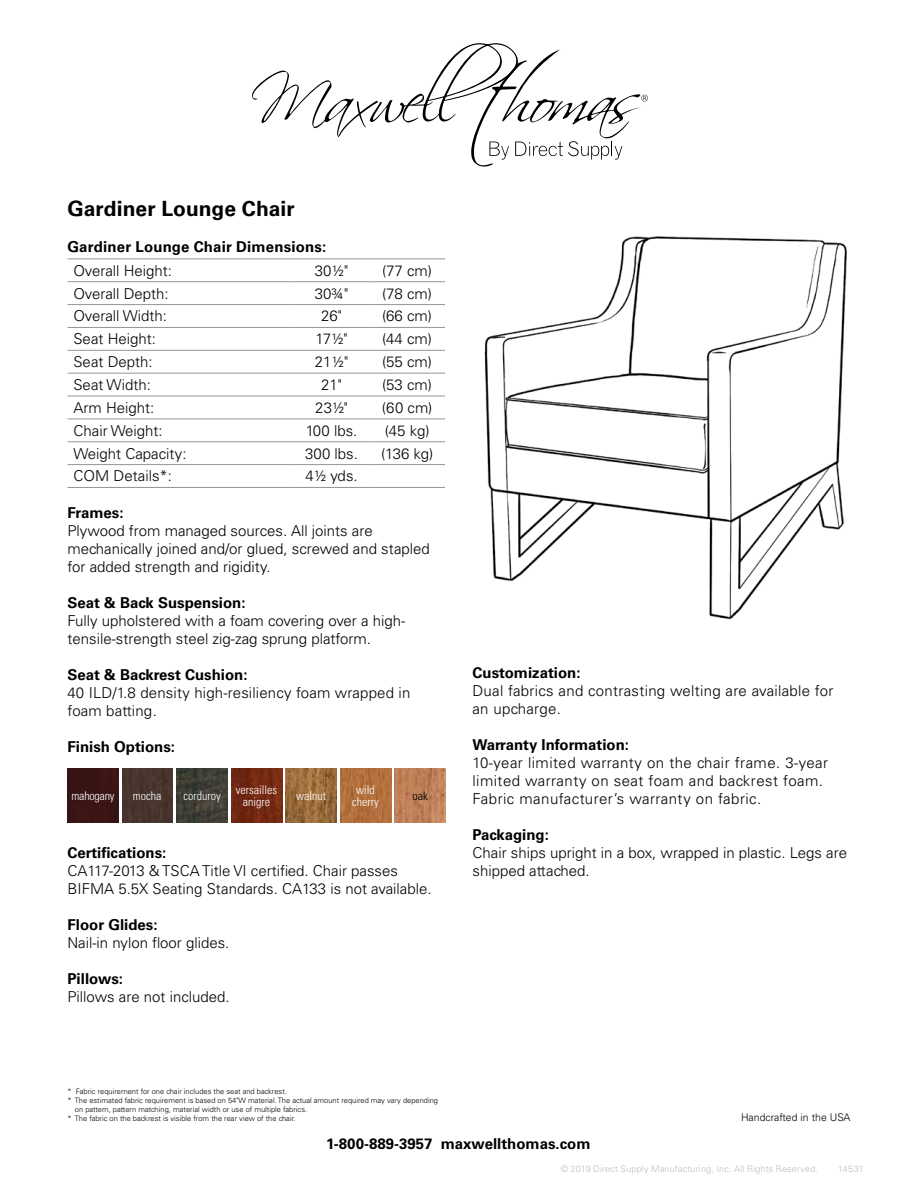
<style>
.page{position:relative;width:918px;height:1188px;background:#fff}
.page>*{position:absolute;margin:0;border:0;box-sizing:border-box;transform-origin:0 0}
.t1{font:700 21px "Univers LT Std";letter-spacing:.005em;color:#000}
.t2{font:300 15px/18px "Univers LT Std";color:#000}
.t3{font:700 15px "Univers LT Std";color:#000}
.t4{font:300 15px/18px "Univers LT Std";letter-spacing:.03em;color:#000}
.t5{font:300 15px/18px "Univers LT Std";letter-spacing:.02em;color:#000}
.t6{font:300 condensed 12px/12px "Univers LT Std";color:#fff;text-align:center}
.t7{font:300 condensed 12px "Univers LT Std";letter-spacing:-.02em;color:#fff}
.t8{font:300 condensed 12px "Univers LT Std";color:#000}
.t9{font:300 10.5px "Univers LT Std";color:#000}
.t10{font:300 9px "Univers LT Std";letter-spacing:.02em;color:#bcbec0}
.t11{font:300 7.5px "Univers LT Std";color:#000}
</style>
<div class="page">
<svg style="left:252px;top:43px;width:396px;height:124px"></svg>
<hr style="left:68px;top:258px;width:226px;height:1px;background:#939598">
<hr style="left:294px;top:258px;width:75px;height:1px;background:#939598">
<hr style="left:369px;top:258px;width:76px;height:1px;background:#939598">
<hr style="left:68px;top:281px;width:226px;height:1px;background:#939598">
<hr style="left:294px;top:281px;width:75px;height:1px;background:#939598">
<hr style="left:369px;top:281px;width:76px;height:1px;background:#939598">
<hr style="left:68px;top:304px;width:226px;height:1px;background:#939598">
<hr style="left:294px;top:304px;width:75px;height:1px;background:#939598">
<hr style="left:369px;top:304px;width:76px;height:1px;background:#939598">
<hr style="left:68px;top:327px;width:226px;height:1px;background:#939598">
<hr style="left:294px;top:327px;width:75px;height:1px;background:#939598">
<hr style="left:369px;top:327px;width:76px;height:1px;background:#939598">
<hr style="left:68px;top:350px;width:226px;height:1px;background:#939598">
<hr style="left:294px;top:350px;width:75px;height:1px;background:#939598">
<hr style="left:369px;top:350px;width:76px;height:1px;background:#939598">
<hr style="left:68px;top:373px;width:226px;height:1px;background:#939598">
<hr style="left:294px;top:373px;width:75px;height:1px;background:#939598">
<hr style="left:369px;top:373px;width:76px;height:1px;background:#939598">
<hr style="left:68px;top:396px;width:226px;height:1px;background:#939598">
<hr style="left:294px;top:396px;width:75px;height:1px;background:#939598">
<hr style="left:369px;top:396px;width:76px;height:1px;background:#939598">
<hr style="left:68px;top:419px;width:226px;height:1px;background:#939598">
<hr style="left:294px;top:419px;width:75px;height:1px;background:#939598">
<hr style="left:369px;top:419px;width:76px;height:1px;background:#939598">
<hr style="left:68px;top:441px;width:226px;height:1px;background:#939598">
<hr style="left:294px;top:441px;width:75px;height:1px;background:#939598">
<hr style="left:369px;top:441px;width:76px;height:1px;background:#939598">
<hr style="left:68px;top:464px;width:226px;height:1px;background:#939598">
<hr style="left:294px;top:464px;width:75px;height:1px;background:#939598">
<hr style="left:369px;top:464px;width:76px;height:1px;background:#939598">
<hr style="left:68px;top:487px;width:226px;height:1px;background:#939598">
<hr style="left:294px;top:487px;width:75px;height:1px;background:#939598">
<hr style="left:369px;top:487px;width:76px;height:1px;background:#939598">
<img style="left:484px;top:236px;width:363px;height:384px">
<img style="left:340px;top:769px;width:51px;height:54px">
<img style="left:286px;top:769px;width:51px;height:54px">
<div style="left:68px;top:769px;width:50px;height:54px;background:#3a1414"></div>
<img style="left:231px;top:769px;width:51px;height:54px">
<img style="left:177px;top:769px;width:51px;height:54px">
<div style="left:122px;top:769px;width:51px;height:54px;background:#48352e"></div>
<img style="left:395px;top:769px;width:51px;height:54px">
<h1 class="t1" style="left:68px;top:197px;width:229px">Gardiner Lounge Chair</h1>
<p class="t3" style="left:68px;top:238px;width:260px">Gardiner Lounge Chair Dimensions:</p>
<p class="t2" style="left:74px;top:261px;width:100px">Overall Height:</p>
<p class="t2" style="left:315px;top:261px;width:35px">301/2"</p>
<p class="t2" style="left:382px;top:261px;width:52px">(77 cm)</p>
<p class="t2" style="left:74px;top:284px;width:97px">Overall Depth:</p>
<p class="t2" style="left:315px;top:284px;width:35px">303/4"</p>
<p class="t2" style="left:382px;top:284px;width:52px">(78 cm)</p>
<p class="t2" style="left:74px;top:307px;width:95px">Overall Width:</p>
<p class="t2" style="left:321px;top:307px;width:22px">26"</p>
<p class="t2" style="left:382px;top:307px;width:52px">(66 cm)</p>
<p class="t2" style="left:74px;top:330px;width:84px">Seat Height:</p>
<p class="t2" style="left:315px;top:330px;width:34px">171/2"</p>
<p class="t2" style="left:382px;top:330px;width:52px">(44 cm)</p>
<p class="t2" style="left:74px;top:353px;width:81px">Seat Depth:</p>
<p class="t2" style="left:315px;top:353px;width:35px">211/2"</p>
<p class="t2" style="left:382px;top:353px;width:52px">(55 cm)</p>
<p class="t2" style="left:74px;top:376px;width:79px">Seat Width:</p>
<p class="t2" style="left:321px;top:376px;width:22px">21"</p>
<p class="t2" style="left:382px;top:376px;width:52px">(53 cm)</p>
<p class="t2" style="left:74px;top:399px;width:82px">Arm Height:</p>
<p class="t2" style="left:315px;top:399px;width:34px">231/2"</p>
<p class="t2" style="left:382px;top:399px;width:52px">(60 cm)</p>
<p class="t2" style="left:74px;top:421px;width:91px">Chair Weight:</p>
<p class="t2" style="left:306px;top:421px;width:53px">100 lbs.</p>
<p class="t2" style="left:385px;top:421px;width:46px">(45 kg)</p>
<p class="t2" style="left:74px;top:444px;width:115px">Weight Capacity:</p>
<p class="t2" style="left:305px;top:444px;width:54px">300 lbs.</p>
<p class="t2" style="left:381px;top:444px;width:54px">(136 kg)</p>
<p class="t2" style="left:74px;top:467px;width:100px">COM Details*:</p>
<p class="t2" style="left:305px;top:467px;width:54px">41/2 yds.</p>
<p class="t3" style="left:68px;top:504px;width:58px">Frames:</p>
<p class="t2" style="left:68px;top:522px;width:364px">Plywood from managed sources. All joints are mechanically joined and/or glued, screwed and stapled for added strength and rigidity.</p>
<p class="t3" style="left:68px;top:594px;width:180px">Seat &amp; Back Suspension:</p>
<p class="t2" style="left:68px;top:612px;width:339px">Fully upholstered with a foam covering over a high&shy;tensile-strength steel zig-zag sprung platform.</p>
<p class="t3" style="left:68px;top:666px;width:182px">Seat &amp; Backrest Cushion:</p>
<p class="t2" style="left:68px;top:684px;width:344px">40 ILD/1.8 density high-resiliency foam wrapped in foam batting.</p>
<p class="t3" style="left:68px;top:738px;width:109px">Finish Options:</p>
<p class="t7" style="left:72px;top:789px;width:44px">mahogany</p>
<p class="t6" style="left:236px;top:784px;width:43px">versailles anigre</p>
<p class="t6" style="left:133px;top:790px;width:30px">mocha</p>
<p class="t6" style="left:183px;top:790px;width:39px">corduroy</p>
<p class="t6" style="left:352px;top:784px;width:28px">wild cherry</p>
<p class="t6" style="left:296px;top:790px;width:31px">walnut</p>
<p class="t8" style="left:412px;top:789px;width:17px">oak</p>
<p class="t3" style="left:68px;top:844px;width:100px">Certifications:</p>
<p class="t2" style="left:68px;top:862px;width:366px">CA117-2013 &amp; TSCA Title VI certified. Chair passes<br>BIFMA 5.5X Seating Standards. CA133 is not available.</p>
<p class="t3" style="left:68px;top:916px;width:92px">Floor Glides:</p>
<p class="t2" style="left:68px;top:934px;width:163px">Nail-in nylon floor glides.</p>
<p class="t3" style="left:68px;top:970px;width:57px">Pillows:</p>
<p class="t2" style="left:68px;top:988px;width:164px">Pillows are not included.</p>
<p class="t11" style="left:68px;top:1086px;width:221px">* Fabric requirement for one chair includes the seat and backrest.</p>
<p class="t11" style="left:68px;top:1095px;width:372px">* The estimated fabric requirement is based on 54"W material. The actual amount required may vary depending</p>
<p class="t11" style="left:75px;top:1104px;width:234px">on pattern, pattern matching, material width or use of multiple fabrics.</p>
<p class="t11" style="left:68px;top:1113px;width:230px">* The fabric on the backrest is visible from the rear view of the chair.</p>
<p class="t3" style="left:472px;top:664px;width:110px">Customization:</p>
<p class="t5" style="left:472px;top:681px;width:363px">Dual fabrics and contrasting welting are available for an upcharge.</p>
<p class="t3" style="left:472px;top:736px;width:158px">Warranty Information:</p>
<p class="t4" style="left:472px;top:753px;width:357px">10-year limited warranty on the chair frame. 3-year limited warranty on seat foam and backrest foam.<br>Fabric manufacturer’s warranty on fabric.</p>
<p class="t3" style="left:472px;top:826px;width:78px">Packaging:</p>
<p class="t2" style="left:472px;top:843px;width:376px">Chair ships upright in a box, wrapped in plastic. Legs are shipped attached.</p>
<p class="t9" style="left:741px;top:1110px;width:111px">Handcrafted in the USA</p>
<p class="t3" style="left:326px;top:1135px;width:266px">1-800-889-3957 maxwellthomas.com</p>
<p class="t10" style="left:561px;top:1163px;width:259px">© 2019 Direct Supply Manufacturing, Inc. All Rights Reserved.</p>
<p class="t10" style="left:838px;top:1163px;width:28px">14531</p>
</div>
